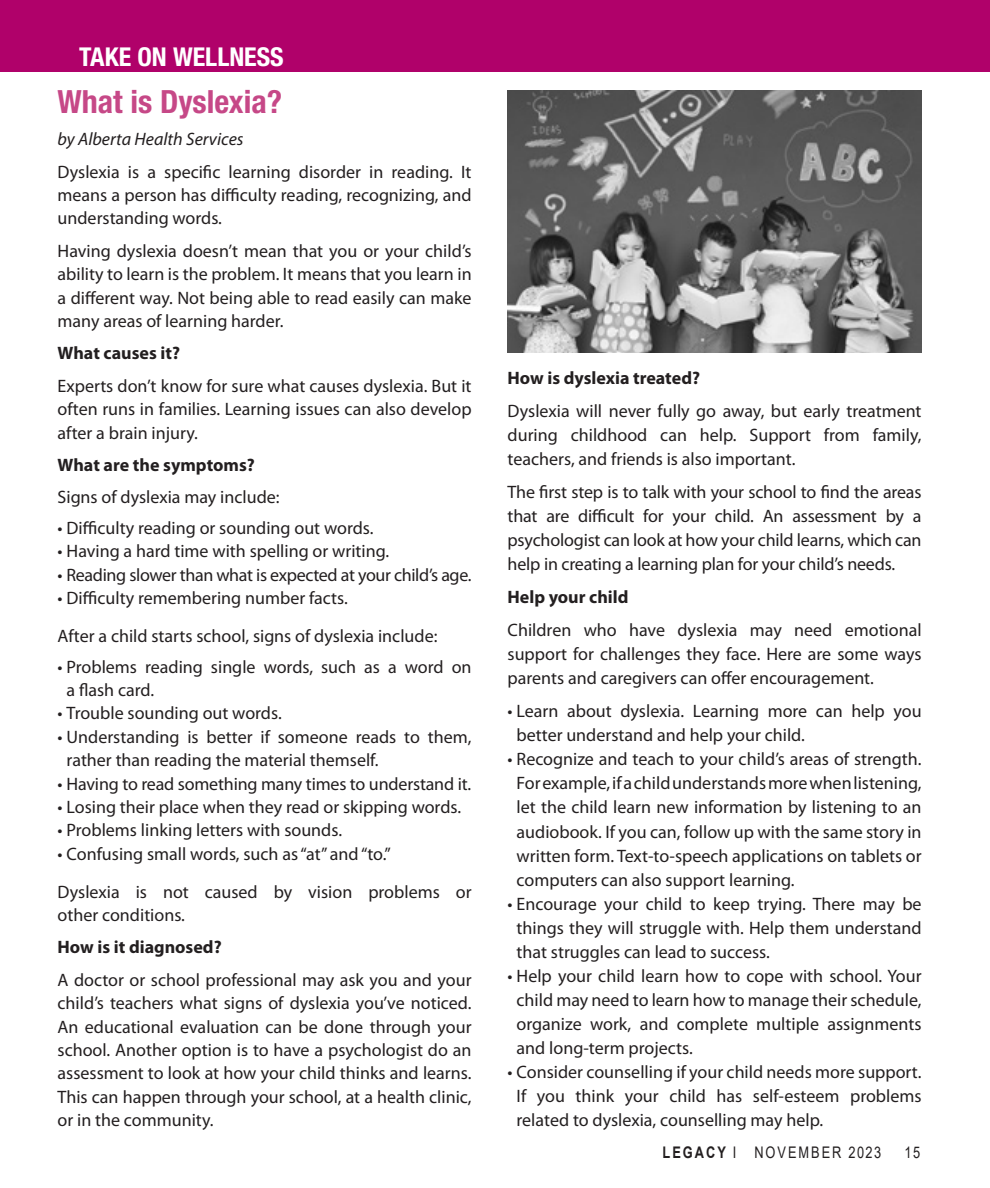
<style>
.page{position:relative;width:990px;height:1188px;background:#fff}
.page>*{position:absolute;margin:0;border:0;box-sizing:border-box;transform-origin:0 0}
.In_Around_title{font:700 condensed 32px "Helvetica Neue LT Std";color:#c64887}
.t1{font:700 condensed 26px "Helvetica Neue LT Std";color:#fff}
.Body_text{font:18px/24px "Myriad Pro";color:#231f20;text-align:justify}
.Body_text-2{font:700 18px "Myriad Pro";color:#231f20}
.Body_text-3{font:18px "Myriad Pro";letter-spacing:-.02em;color:#231f20}
.Body_text-4{font:italic 18px "Myriad Pro";color:#231f20}
.t2{font:16px "Arial";letter-spacing:.155em;color:#231f20;scale:.8 1}
.s1{font-weight:700}
</style>
<div class="page">
<div style="left:0;top:0;width:990px;height:72px;background:#b0016a"></div>
<img style="left:508px;top:90px;width:414px;height:262px">
<p class="t1" style="left:79px;top:41px;width:206px">TAKE ON WELLNESS</p>
<p class="In_Around_title" style="left:58px;top:82px;width:226px">What is Dyslexia?</p>
<p class="Body_text-4" style="left:58px;top:128px;width:187px">by Alberta Health Services</p>
<p class="Body_text" style="left:58px;top:160px;width:416px;line-height:23.4px">Dyslexia is a specific learning disorder in reading. It means a person has difficulty reading, recognizing, and understanding words.</p>
<p class="Body_text" style="left:58px;top:239px;width:416px;line-height:23.4px">Having dyslexia doesn’t mean that you or your child’s ability to learn is the problem. It means that you learn in a different way. Not being able to read easily can make many areas of learning harder.</p>
<p class="Body_text-2" style="left:58px;top:342px;width:124px">What causes it?</p>
<p class="Body_text" style="left:58px;top:374px;width:416px;line-height:23.4px">Experts don’t know for sure what causes dyslexia. But it often runs in families. Learning issues can also develop after a brain injury.</p>
<p class="Body_text-2" style="left:58px;top:453px;width:199px">What are the symptoms?</p>
<p class="Body_text" style="left:58px;top:485px;width:223px">Signs of dyslexia may include:</p>
<p class="Body_text" style="left:58px;top:516px;width:317px">• Difficulty reading or sounding out words.</p>
<p class="Body_text" style="left:58px;top:539px;width:333px">• Having a hard time with spelling or writing.</p>
<p class="Body_text-3" style="left:58px;top:564px;width:415px">• Reading slower than what is expected at your child’s age.</p>
<p class="Body_text" style="left:58px;top:586px;width:292px">• Difficulty remembering number facts.</p>
<p class="Body_text" style="left:58px;top:624px;width:381px">After a child starts school, signs of dyslexia include:</p>
<p class="Body_text" style="left:67px;top:655px;width:406px;line-height:23.4px;text-indent:-9px">• Problems reading single words, such as a word on a flash card.</p>
<p class="Body_text" style="left:58px;top:701px;width:226px">• Trouble sounding out words.</p>
<p class="Body_text" style="left:67px;top:725px;width:406px;line-height:23.4px;text-indent:-9px">• Understanding is better if someone reads to them, rather than reading the material themself.</p>
<p class="Body_text" style="left:58px;top:771px;width:415px">• Having to read something many times to understand it.</p>
<p class="Body_text" style="left:58px;top:795px;width:405px">• Losing their place when they read or skipping words.</p>
<p class="Body_text" style="left:58px;top:818px;width:286px">• Problems linking letters with sounds.</p>
<p class="Body_text" style="left:58px;top:841px;width:335px">• Confusing small words, such as “at” and “to.”</p>
<p class="Body_text" style="left:58px;top:880px;width:415px;line-height:23.4px">Dyslexia is not caused by vision problems or other conditions.</p>
<p class="Body_text-2" style="left:58px;top:936px;width:166px">How is it diagnosed?</p>
<p class="Body_text" style="left:58px;top:968px;width:416px;line-height:23.4px">A doctor or school professional may ask you and your child’s teachers what signs of dyslexia you’ve noticed.<br>An educational evaluation can be done through your school. Another option is to have a psychologist do an assessment to look at how your child thinks and learns.<br>This can happen through your school, at a health clinic, or in the community.</p>
<p class="Body_text-2" style="left:508px;top:366px;width:194px">How is dyslexia treated?</p>
<p class="Body_text" style="left:508px;top:398px;width:416px">Dyslexia will never fully go away, but early treatment during childhood can help. Support from family, teachers, and friends is also important.</p>
<p class="Body_text" style="left:508px;top:480px;width:416px">The first step is to talk with your school to find the areas that are difficult for your child. An assessment by a psychologist can look at how your child learns, which can help in creating a learning plan for your child’s needs.</p>
<p class="Body_text-2" style="left:508px;top:585px;width:122px">Help your child</p>
<p class="Body_text" style="left:508px;top:618px;width:416px">Children who have dyslexia may need emotional support for challenges they face. Here are some ways parents and caregivers can offer encouragement.</p>
<p class="Body_text" style="left:517px;top:699px;width:406px;text-indent:-9px">• Learn about dyslexia. Learning more can help you better understand and help your child.</p>
<p class="Body_text" style="left:517px;top:747px;width:407px;text-indent:-9px">• Recognize and teach to your child’s areas of strength.<br>For example, if a child understands more when listening, let the child learn new information by listening to an audiobook. If you can, follow up with the same story in written form. Text-to-speech applications on tablets or computers can also support learning.</p>
<p class="Body_text" style="left:517px;top:891px;width:407px;text-indent:-9px">• Encourage your child to keep trying. There may be things they will struggle with. Help them understand that struggles can lead to success.</p>
<p class="Body_text" style="left:517px;top:963px;width:407px;text-indent:-9px">• Help your child learn how to cope with school. Your child may need to learn how to manage their schedule, organize work, and complete multiple assignments and long-term projects.</p>
<p class="Body_text" style="left:517px;top:1060px;width:406px;text-indent:-9px">• Consider counselling if your child needs more support.<br>If you think your child has self-esteem problems related to dyslexia, counselling may help.</p>
<p class="t2" style="left:663px;top:1141px;width:275px"><span class="s1">LEGACY</span> I NOVEMBER 2023</p>
<p class="t2" style="left:904px;top:1141px;width:22px">15</p>
</div>
